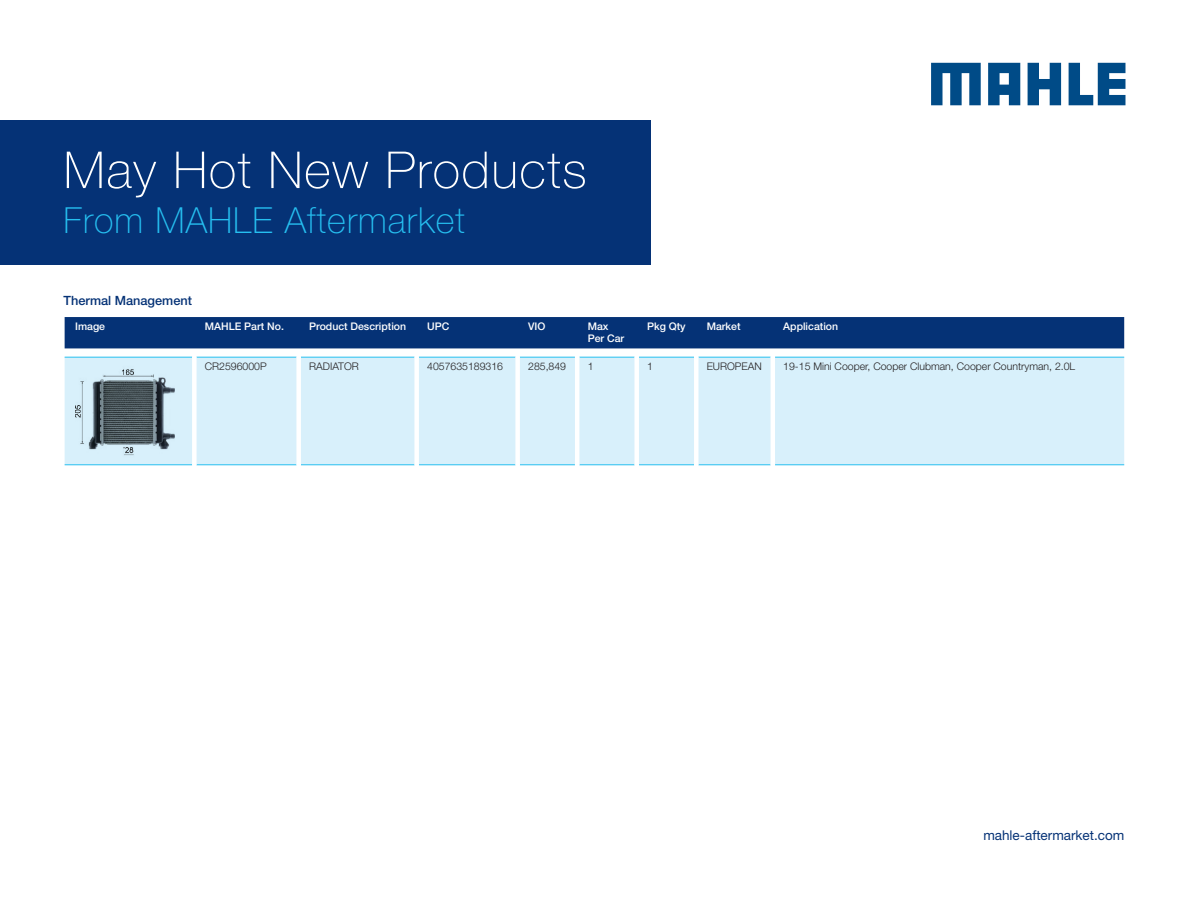
<style>
.page{position:relative;width:1188px;height:918px;background:#fff}
.page>*{position:absolute;margin:0;border:0;box-sizing:border-box;transform-origin:0 0}
.t1{font:100 51px "Helvetica Neue LT Pro";letter-spacing:.03em;color:#fff}
.t2{font:100 36px "Helvetica Neue LT Pro";letter-spacing:.03em;color:#26bff0}
.t3{font:13.5px "Helvetica Neue LT Pro";color:#053276}
.XX___100___Copy___He{font:500 12.75px "Helvetica Neue LT Pro";color:#053276}
.AM___100___Narrow{font:300 10.5px "Helvetica Neue LT Pro";color:#231f20}
.AM___100___Narrow-2{font:500 10.5px/12px "Helvetica Neue LT Pro";color:#fff}
</style>
<div class="page">
<div style="left:0;top:120px;width:651px;height:145px;background:#053276"></div>
<svg style="left:931px;top:63px;width:50px;height:42px"></svg>
<svg style="left:1028px;top:63px;width:33px;height:42px"></svg>
<svg style="left:1069px;top:63px;width:56px;height:42px"></svg>
<svg style="left:988px;top:63px;width:32px;height:42px"></svg>
<div style="left:65px;top:317px;width:1059px;height:31px;background:#053276"></div>
<div style="left:65px;top:358px;width:1059px;height:107px;background:#d8f0fb"></div>
<hr style="left:65px;top:465px;width:127px;height:1px;background:#26bff0">
<hr style="left:197px;top:465px;width:99px;height:1px;background:#26bff0">
<hr style="left:301px;top:465px;width:113px;height:1px;background:#26bff0">
<hr style="left:419px;top:465px;width:96px;height:1px;background:#26bff0">
<hr style="left:520px;top:465px;width:55px;height:1px;background:#26bff0">
<hr style="left:579px;top:465px;width:55px;height:1px;background:#26bff0">
<hr style="left:639px;top:465px;width:55px;height:1px;background:#26bff0">
<hr style="left:699px;top:465px;width:72px;height:1px;background:#26bff0">
<hr style="left:775px;top:465px;width:349px;height:1px;background:#26bff0">
<hr style="left:65px;top:357px;width:127px;height:1px;background:#26bff0">
<hr style="left:197px;top:357px;width:99px;height:1px;background:#26bff0">
<hr style="left:301px;top:357px;width:113px;height:1px;background:#26bff0">
<hr style="left:419px;top:357px;width:96px;height:1px;background:#26bff0">
<hr style="left:520px;top:357px;width:55px;height:1px;background:#26bff0">
<hr style="left:579px;top:357px;width:55px;height:1px;background:#26bff0">
<hr style="left:639px;top:357px;width:55px;height:1px;background:#26bff0">
<hr style="left:699px;top:357px;width:72px;height:1px;background:#26bff0">
<hr style="left:775px;top:357px;width:349px;height:1px;background:#26bff0">
<div style="left:192px;top:357px;width:5px;height:108px;background:#fff"></div>
<div style="left:296px;top:357px;width:5px;height:108px;background:#fff"></div>
<div style="left:414px;top:357px;width:5px;height:108px;background:#fff"></div>
<div style="left:515px;top:357px;width:5px;height:108px;background:#fff"></div>
<hr style="left:575px;top:357px;width:4px;height:108px;background:#fff">
<div style="left:634px;top:357px;width:5px;height:108px;background:#fff"></div>
<div style="left:694px;top:357px;width:5px;height:108px;background:#fff"></div>
<hr style="left:771px;top:357px;width:4px;height:108px;background:#fff">
<img style="left:75px;top:363px;width:99px;height:98px">
<h1 class="t1" style="left:64px;top:140px;width:525px">May Hot New Products</h1>
<h2 class="t2" style="left:64px;top:199px;width:403px">From MAHLE Aftermarket</h2>
<p class="XX___100___Copy___He" style="left:64px;top:292px;width:130px">Thermal Management</p>
<p class="AM___100___Narrow-2" style="left:75px;top:320px;width:31px">Image</p>
<p class="AM___100___Narrow-2" style="left:205px;top:320px;width:81px">MAHLE Part No.</p>
<p class="AM___100___Narrow-2" style="left:309px;top:320px;width:98px">Product Description</p>
<p class="AM___100___Narrow-2" style="left:427px;top:320px;width:24px">UPC</p>
<p class="AM___100___Narrow-2" style="left:528px;top:320px;width:19px">VIO</p>
<p class="AM___100___Narrow-2" style="left:588px;top:320px;width:38px">Max<br>Per Car</p>
<p class="AM___100___Narrow-2" style="left:647px;top:320px;width:40px">Pkg Qty</p>
<p class="AM___100___Narrow-2" style="left:707px;top:320px;width:35px">Market</p>
<p class="AM___100___Narrow-2" style="left:783px;top:320px;width:56px">Application</p>
<p class="AM___100___Narrow" style="left:205px;top:360px;width:63px">CR2596000P</p>
<p class="AM___100___Narrow" style="left:309px;top:360px;width:51px">RADIATOR</p>
<p class="AM___100___Narrow" style="left:427px;top:360px;width:77px">4057635189316</p>
<p class="AM___100___Narrow" style="left:528px;top:360px;width:39px">285,849</p>
<p class="AM___100___Narrow" style="left:588px;top:360px;width:7px">1</p>
<p class="AM___100___Narrow" style="left:647px;top:360px;width:7px">1</p>
<p class="AM___100___Narrow" style="left:707px;top:360px;width:57px">EUROPEAN</p>
<p class="AM___100___Narrow" style="left:783px;top:360px;width:293px">19-15 Mini Cooper, Cooper Clubman, Cooper Countryman, 2.0L</p>
<p class="t3" style="left:983px;top:827px;width:143px">mahle-aftermarket.com</p>
</div>
